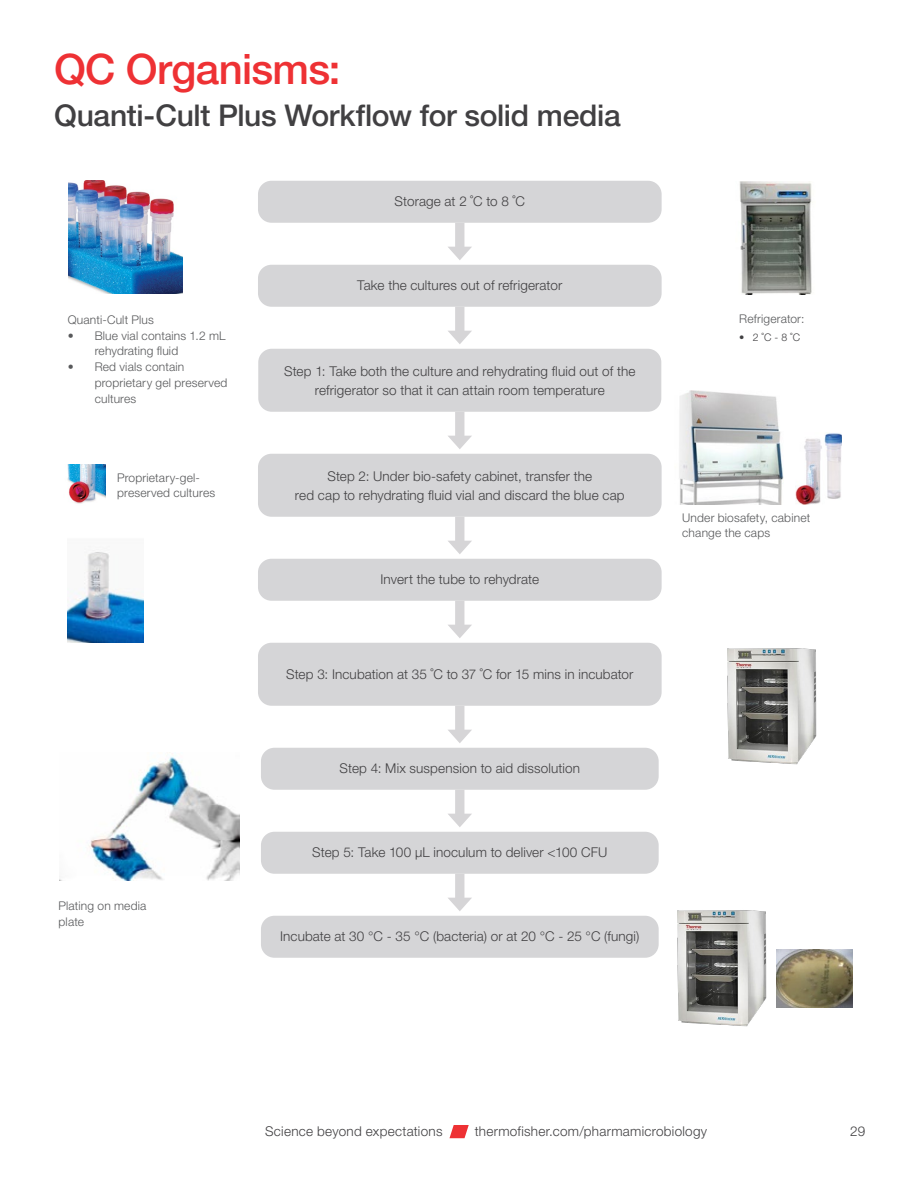
<style>
.page{position:relative;width:918px;height:1188px;background:#fff}
.page>*{position:absolute;margin:0;border:0;box-sizing:border-box;transform-origin:0 0}
.t1{font:500 42px "Helvetica Neue LTW1 G";letter-spacing:-.015em;color:#ee3134}
.t2{font:500 30px "Helvetica Neue LTW1 G";letter-spacing:-.01em;color:#414042}
.t3{font:300 13.5px/19.5px "Helvetica Neue LTW1 G";letter-spacing:.01em;color:#414042;text-align:center}
.t4{font:300 12px/15.8px "Helvetica Neue LTW1 G";letter-spacing:.015em;color:#58595b}
.t5{font:300 10.5px "Helvetica Neue LTW1 G";color:#414042}
</style>
<div class="page">
<img style="left:739px;top:181px;width:73px;height:113px">
<img style="left:679px;top:391px;width:104px;height:113px">
<div style="left:258px;top:181px;width:404px;height:42px;background:#d5d5d7;border-radius:14px"></div>
<div style="left:258px;top:265px;width:404px;height:42px;background:#d5d5d7;border-radius:14px"></div>
<div style="left:258px;top:559px;width:404px;height:42px;background:#d5d5d7;border-radius:14px"></div>
<div style="left:258px;top:643px;width:404px;height:63px;background:#d5d5d7;border-radius:14px"></div>
<div style="left:261px;top:748px;width:398px;height:42px;background:#d5d5d7;border-radius:13px"></div>
<div style="left:261px;top:832px;width:398px;height:42px;background:#d5d5d7;border-radius:13px"></div>
<div style="left:261px;top:916px;width:398px;height:42px;background:#d5d5d7;border-radius:13px"></div>
<div style="left:258px;top:349px;width:403px;height:63px;background:#d5d5d7;border-radius:14px"></div>
<div style="left:258px;top:454px;width:404px;height:63px;background:#d5d5d7;border-radius:14px"></div>
<svg style="left:448px;top:223px;width:24px;height:37px"></svg>
<svg style="left:448px;top:517px;width:24px;height:37px"></svg>
<svg style="left:448px;top:601px;width:24px;height:37px"></svg>
<svg style="left:448px;top:706px;width:24px;height:37px"></svg>
<svg style="left:448px;top:790px;width:24px;height:37px"></svg>
<svg style="left:448px;top:874px;width:24px;height:37px"></svg>
<svg style="left:448px;top:307px;width:24px;height:37px"></svg>
<svg style="left:448px;top:412px;width:24px;height:37px"></svg>
<img style="left:795px;top:432px;width:46px;height:72px">
<img style="left:68px;top:550px;width:76px;height:92px">
<img style="left:60px;top:756px;width:179px;height:124px">
<img style="left:777px;top:949px;width:75px;height:58px">
<img style="left:69px;top:180px;width:113px;height:114px">
<img style="left:677px;top:910px;width:90px;height:117px">
<img style="left:727px;top:648px;width:90px;height:117px">
<img style="left:67px;top:464px;width:39px;height:40px">
<svg style="left:450px;top:1125px;width:19px;height:13px"></svg>
<h1 class="t1" style="left:54px;top:44px;width:288px">QC Organisms:</h1>
<h2 class="t2" style="left:54px;top:97px;width:568px">Quanti-Cult Plus Workflow for solid media</h2>
<p class="t3" style="left:395px;top:192px;width:132px">Storage at 2 ˚C to 8 ˚C</p>
<p class="t4" style="left:68px;top:312px;width:88px">Quanti-Cult Plus</p>
<p class="t4" style="left:95px;top:327px;width:132px;text-indent:-27px">• Blue vial contains 1.2 mL rehydrating fluid</p>
<p class="t4" style="left:95px;top:359px;width:134px;text-indent:-27px">• Red vials contain proprietary gel preserved cultures</p>
<p class="t4" style="left:117px;top:469px;width:100px">Proprietary-gel&shy;preserved cultures</p>
<p class="t4" style="left:59px;top:898px;width:89px">Plating on media plate</p>
<p class="t3" style="left:357px;top:276px;width:207px">Take the cultures out of refrigerator</p>
<p class="t3" style="left:284px;top:361px;width:353px">Step 1: Take both the culture and rehydrating fluid out of the refrigerator so that it can attain room temperature</p>
<p class="t3" style="left:295px;top:466px;width:331px">Step 2: Under bio-safety cabinet, transfer the<br>red cap to rehydrating fluid vial and discard the blue cap</p>
<p class="t3" style="left:381px;top:570px;width:160px">Invert the tube to rehydrate</p>
<p class="t3" style="left:286px;top:664px;width:349px">Step 3: Incubation at 35 ˚C to 37 ˚C for 15 mins in incubator</p>
<p class="t3" style="left:340px;top:759px;width:242px">Step 4: Mix suspension to aid dissolution</p>
<p class="t3" style="left:312px;top:843px;width:297px">Step 5: Take 100 μL inoculum to deliver &lt;100 CFU</p>
<p class="t3" style="left:280px;top:927px;width:361px">Incubate at 30 °C - 35 °C (bacteria) or at 20 °C - 25 °C (fungi)</p>
<p class="t4" style="left:739px;top:311px;width:67px">Refrigerator:</p>
<p class="t5" style="left:739px;top:331px;width:62px">• 2 ˚C - 8 ˚C</p>
<p class="t4" style="left:682px;top:509px;width:130px">Under biosafety, cabinet change the caps</p>
<p class="t3" style="left:265px;top:1121px;width:179px">Science beyond expectations</p>
<p class="t3" style="left:475px;top:1121px;width:234px">thermofisher.com/pharmamicrobiology</p>
<p class="t3" style="left:850px;top:1121px;width:17px">29</p>
</div>
